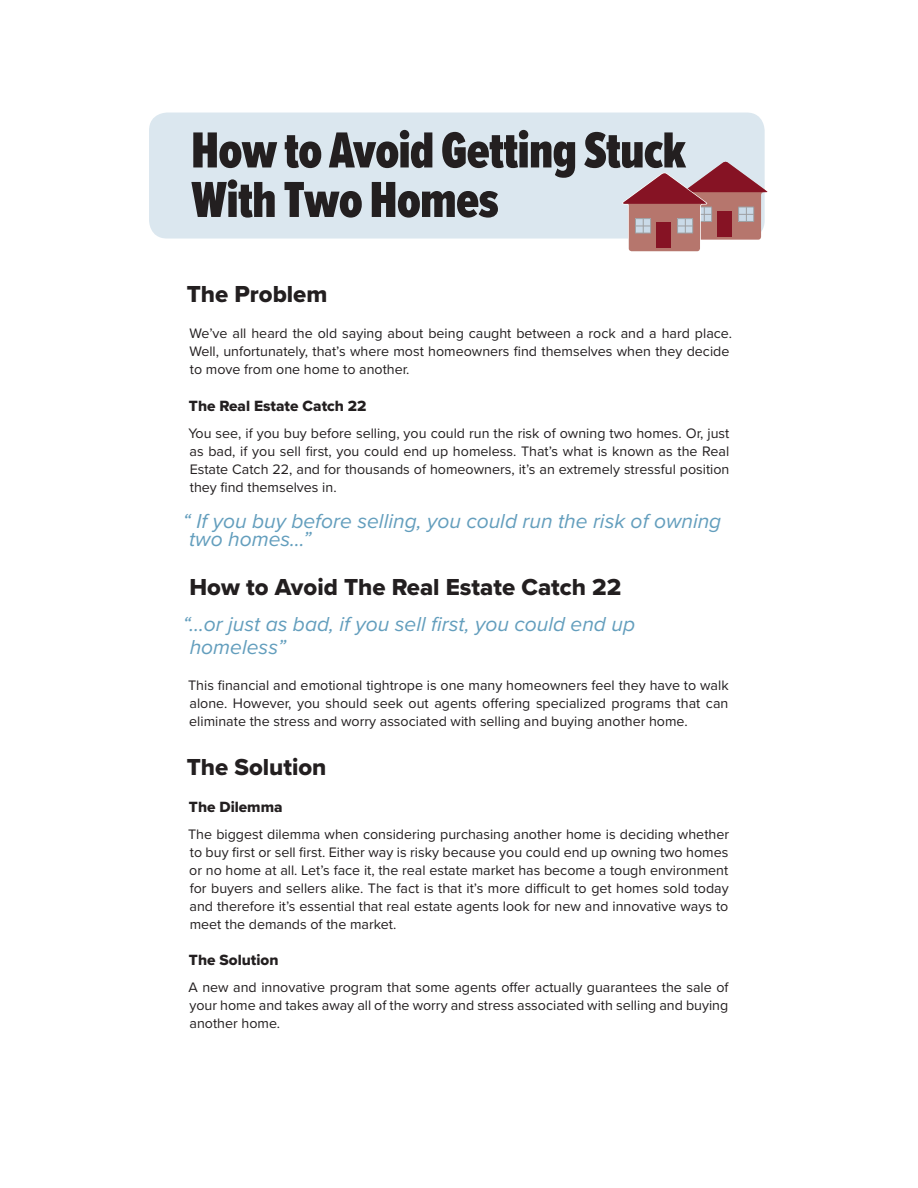
<style>
.page{position:relative;width:918px;height:1188px;background:#fff}
.page>*{position:absolute;margin:0;border:0;box-sizing:border-box;transform-origin:0 0}
.t1{font:900 52.5px/49.5px "Proxima Nova Ex Cn";letter-spacing:-.01em;color:#231f20}
.Head{font:24px "Proxima Nova Extrabld";color:#231f20}
.Paragraph{font:italic 21px/18px "Proxima Nova";color:#639ebd}
.Subhead{font:15.3px "Proxima Nova Extrabld";color:#231f20}
.Paragraph-2{font:14.25px/18px "Proxima Nova";color:#231f20;text-align:justify}
</style>
<div class="page">
<div style="left:149px;top:113px;width:616px;height:126px;background:#dbe7ef;border-radius:18px"></div>
<svg style="left:621px;top:161px;width:147px;height:91px"></svg>
<p class="t1" style="left:191px;top:125px;width:496px">How to Avoid Getting Stuck<br>With Two Homes</p>
<p class="Head" style="left:187px;top:277px;width:142px">The Problem</p>
<p class="Paragraph-2" style="left:189px;top:324px;width:544px;text-align:left">We’ve all heard the old saying about being caught between a rock and a hard place.<br>Well, unfortunately, that’s where most homeowners find themselves when they decide to move from one home to another.</p>
<p class="Subhead" style="left:189px;top:394px;width:179px">The Real Estate Catch 22</p>
<p class="Paragraph-2" style="left:189px;top:424px;width:542px">You see, if you buy before selling, you could run the risk of owning two homes. Or, just as bad, if you sell first, you could end up homeless. That’s what is known as the Real Estate Catch 22, and for thousands of homeowners, it’s an extremely stressful position they find themselves in.</p>
<p class="Paragraph" style="left:189px;top:511px;width:534px;text-indent:-6px">“ If you buy before selling, you could run the risk of owning two homes…”</p>
<p class="Head" style="left:190px;top:570px;width:433px">How to Avoid The Real Estate Catch 22</p>
<p class="Paragraph" style="left:190px;top:612px;width:447px;line-height:22.5px;text-indent:-7px">“…or just as bad, if you sell first, you could end up homeless”</p>
<p class="Paragraph-2" style="left:188px;top:676px;width:542px">This financial and emotional tightrope is one many homeowners feel they have to walk alone. However, you should seek out agents offering specialized programs that can eliminate the stress and worry associated with selling and buying another home.</p>
<p class="Head" style="left:187px;top:750px;width:141px">The Solution</p>
<p class="Subhead" style="left:189px;top:795px;width:95px">The Dilemma</p>
<p class="Paragraph-2" style="left:188px;top:824px;width:542px">The biggest dilemma when considering purchasing another home is deciding whether to buy first or sell first. Either way is risky because you could end up owning two homes or no home at all. Let’s face it, the real estate market has become a tough environment for buyers and sellers alike. The fact is that it’s more difficult to get homes sold today and therefore it’s essential that real estate agents look for new and innovative ways to meet the demands of the market.</p>
<p class="Subhead" style="left:189px;top:949px;width:91px">The Solution</p>
<p class="Paragraph-2" style="left:189px;top:978px;width:542px">A new and innovative program that some agents offer actually guarantees the sale of your home and takes away all of the worry and stress associated with selling and buying another home.</p>
</div>
